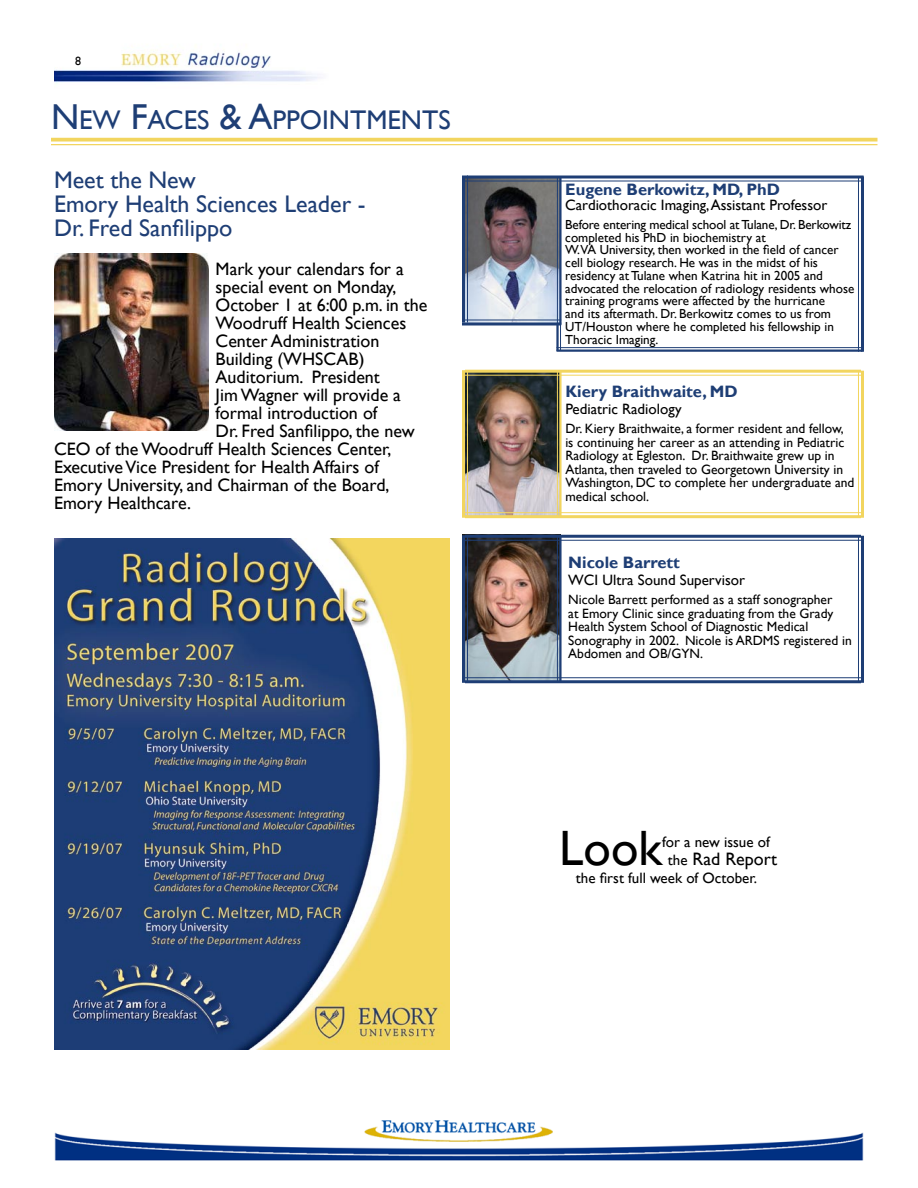
<style>
.page{position:relative;width:918px;height:1188px;background:#fff}
.page>*{position:absolute;margin:0;border:0;box-sizing:border-box;transform-origin:0 0}
.t1{font:49.65px "Gill Sans";color:#000}
.t2{font:27px "Gill Sans";color:#1e3e75}
.t3{font:24px/24px "Gill Sans";color:#1e3e75}
.t4{font:18px "Gill Sans";color:#000}
.t5{font:700 16.5px "Gill Sans";color:#1e3e75}
.t6{font:15px "Gill Sans";color:#000}
.t7{font:13.5px/13.5px "Gill Sans";color:#000}
.t8{font:13.2px/12.8px "Gill Sans";color:#000}
.s1{font-size:36px}
.s2{font-size:15px}
</style>
<div class="page">
<img style="left:54px;top:50px;width:266px;height:33px">
<img style="left:54px;top:1120px;width:810px;height:41px">
<img style="left:465px;top:373px;width:94px;height:142px">
<img style="left:465px;top:179px;width:94px;height:144px">
<img style="left:465px;top:538px;width:94px;height:142px">
<hr style="left:465px;top:370px;width:396px;height:3px;background:#f2d55f">
<hr style="left:465px;top:375px;width:396px;height:1px;background:#f2d55f">
<hr style="left:465px;top:512px;width:396px;height:1px;background:#f2d55f">
<hr style="left:465px;top:515px;width:396px;height:3px;background:#f2d55f">
<hr style="left:467px;top:370px;width:1px;height:148px;background:#f2d55f">
<hr style="left:462px;top:370px;width:3px;height:148px;background:#f2d55f">
<hr style="left:559px;top:372px;width:3px;height:145px;background:#f2d55f">
<hr style="left:557px;top:372px;width:1px;height:145px;background:#f2d55f">
<hr style="left:861px;top:371px;width:3px;height:147px;background:#f2d55f">
<hr style="left:858px;top:371px;width:1px;height:147px;background:#f2d55f">
<svg style="left:51px;top:138px;width:826px;height:4px;background:#f3da72"></svg>
<hr style="left:51px;top:144px;width:826px;height:1px;background:#f2d55f">
<hr style="left:465px;top:535px;width:396px;height:3px;background:#1e3e75">
<hr style="left:465px;top:540px;width:396px;height:1px;background:#1e3e75">
<hr style="left:465px;top:677px;width:396px;height:1px;background:#1e3e75">
<hr style="left:465px;top:680px;width:396px;height:3px;background:#1e3e75">
<hr style="left:467px;top:535px;width:1px;height:148px;background:#1e3e75">
<hr style="left:462px;top:535px;width:3px;height:148px;background:#1e3e75">
<hr style="left:559px;top:537px;width:3px;height:145px;background:#1e3e75">
<hr style="left:557px;top:537px;width:1px;height:145px;background:#1e3e75">
<hr style="left:861px;top:536px;width:3px;height:147px;background:#1e3e75">
<hr style="left:858px;top:536px;width:1px;height:147px;background:#1e3e75">
<hr style="left:465px;top:176px;width:399px;height:3px;background:#1e3e75">
<hr style="left:465px;top:181px;width:399px;height:1px;background:#1e3e75">
<hr style="left:462px;top:319px;width:99px;height:1px;background:#1e3e75">
<hr style="left:462px;top:323px;width:99px;height:3px;background:#1e3e75">
<hr style="left:467px;top:176px;width:1px;height:147px;background:#1e3e75">
<hr style="left:462px;top:176px;width:3px;height:147px;background:#1e3e75">
<hr style="left:559px;top:178px;width:3px;height:147px;background:#1e3e75">
<hr style="left:557px;top:178px;width:1px;height:147px;background:#1e3e75">
<hr style="left:861px;top:177px;width:3px;height:175px;background:#1e3e75">
<hr style="left:858px;top:177px;width:1px;height:175px;background:#1e3e75">
<hr style="left:556px;top:347px;width:306px;height:1px;background:#1e3e75">
<hr style="left:556px;top:350px;width:306px;height:2px;background:#1e3e75">
<svg style="left:560px;top:326px;width:1px;height:24px"></svg>
<hr style="left:556px;top:323px;width:3px;height:28px;background:#1e3e75">
<img style="left:54px;top:539px;width:395px;height:511px">
<img style="left:54px;top:253px;width:155px;height:177px">
<h2 class="t2" style="left:51px;top:104px;width:401px"><span class="s1">N</span>EW <span class="s1">F</span>ACES <span class="s1">&amp; A</span>PPOINTMENTS</h2>
<h3 class="t3" style="left:54px;top:168px;width:313px">Meet the New<br>Emory Health Sciences Leader -<br>Dr. Fred Sanfilippo</h3>
<h3 class="t4" style="left:216px;top:258px;width:190px">Mark your calendars for a</h3>
<h3 class="t4" style="left:216px;top:276px;width:182px">special event on Monday,</h3>
<h3 class="t4" style="left:216px;top:294px;width:213px">October 1 at 6:00 p.m. in the</h3>
<h3 class="t4" style="left:216px;top:312px;width:192px">Woodruff Health Sciences</h3>
<h3 class="t4" style="left:216px;top:330px;width:165px">Center Administration</h3>
<h3 class="t4" style="left:216px;top:348px;width:150px">Building (WHSCAB)</h3>
<h3 class="t4" style="left:216px;top:366px;width:166px">Auditorium. President</h3>
<h3 class="t4" style="left:216px;top:384px;width:187px">Jim Wagner will provide a</h3>
<h3 class="t4" style="left:216px;top:402px;width:163px">formal introduction of</h3>
<h3 class="t4" style="left:216px;top:420px;width:201px">Dr. Fred Sanfilippo, the new</h3>
<h3 class="t4" style="left:54px;top:438px;width:339px">CEO of the Woodruff Health Sciences Center,</h3>
<h3 class="t4" style="left:54px;top:456px;width:326px">Executive Vice President for Health Affairs of</h3>
<h3 class="t4" style="left:54px;top:474px;width:337px">Emory University, and Chairman of the Board,</h3>
<h3 class="t4" style="left:54px;top:492px;width:138px">Emory Healthcare.</h3>
<p class="t5" style="left:565px;top:180px;width:216px">Eugene Berkowitz, MD, PhD</p>
<p class="t6" style="left:565px;top:196px;width:264px">Cardiothoracic Imaging,Assistant Professor</p>
<p class="t8" style="left:565px;top:218px;width:291px">Before entering medical school at Tulane, Dr. Berkowitz completed his PhD in biochemistry at<br>W.VA University, then worked in the field of cancer cell biology research. He was in the midst of his residency at Tulane when Katrina hit in 2005 and advocated the relocation of radiology residents whose training programs were affected by the hurricane<br>and its aftermath. Dr. Berkowitz comes to us from UT/Houston where he completed his fellowship in Thoracic Imaging.</p>
<p class="t5" style="left:565px;top:382px;width:174px">Kiery Braithwaite, MD</p>
<p class="t6" style="left:565px;top:400px;width:118px">Pediatric Radiology</p>
<p class="t7" style="left:565px;top:422px;width:291px">Dr. Kiery Braithwaite, a former resident and fellow, is continuing her career as an attending in Pediatric Radiology at Egleston. Dr. Braithwaite grew up in Atlanta, then traveled to Georgetown University in Washington, DC to complete her undergraduate and medical school.</p>
<p class="t5" style="left:568px;top:553px;width:113px">Nicole Barrett</p>
<p class="t6" style="left:568px;top:571px;width:178px">WCI Ultra Sound Supervisor</p>
<p class="t7" style="left:568px;top:593px;width:285px">Nicole Barrett performed as a staff sonographer<br>at Emory Clinic since graduating from the Grady Health System School of Diagnostic Medical Sonography in 2002. Nicole is ARDMS registered in Abdomen and OB/GYN.</p>
<h1 class="t1" style="left:559px;top:819px;width:104px">Look</h1>
<p class="t6" style="left:662px;top:833px;width:109px">for a new issue of</p>
<h3 class="t4" style="left:668px;top:848px;width:111px"><span class="s2">the</span> Rad Report</h3>
<p class="t6" style="left:576px;top:869px;width:183px">the first full week of October.</p>
</div>
